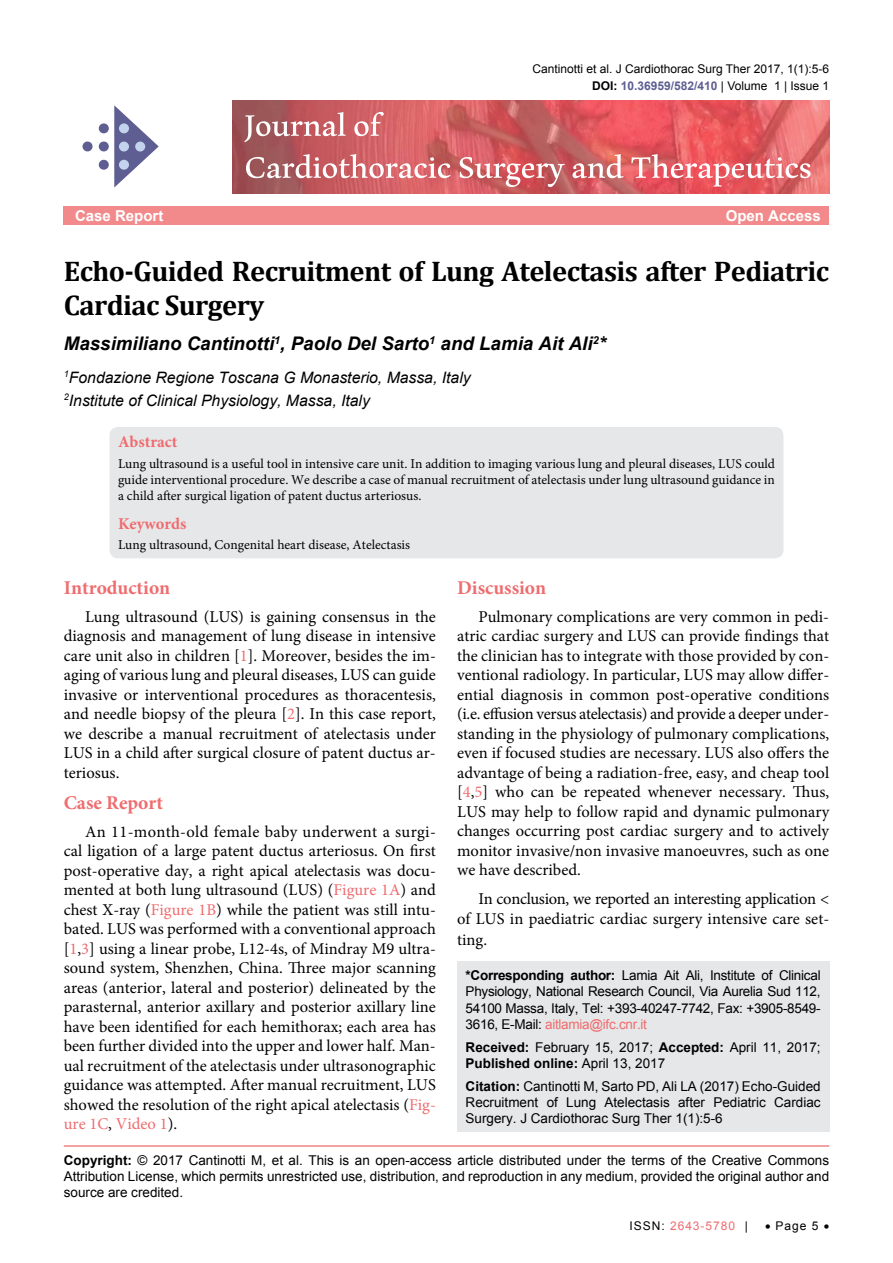
<style>
.page{position:relative;width:893px;height:1263px;background:#fff}
.page>*{position:absolute;margin:0;border:0;box-sizing:border-box;transform-origin:0 0}
.t1{font:52.5px/42px "Aldhabi";color:#fff}
.t2{font:700 28.5px/34.2px "Cambria";letter-spacing:-.02em;color:#000}
.t3{font:700 19.5px "Minion Pro";color:#ef6c6f}
.t4{font:italic 700 18.75px "Arial";color:#000}
.t5{font:16.5px/19.5px "Minion Pro";color:#000;text-align:justify}
.t6{font:700 16.5px "Minion Pro";color:#ef6c6f}
.t7{font:italic 15.75px/23.1px "Arial";color:#000}
.t8{font:700 15px "Arial";color:#fff}
.t9{font:13.5px/16.2px "Arial";color:#000;text-align:justify}
.t10{font:13.5px/16.2px "Minion Pro";color:#000;text-align:justify}
.t11{font:12px "Arial";color:#000}
.t12{font:700 12px "Arial";color:#5e5f93}
.t13{font:12px "Arial";letter-spacing:.08em;color:#ef6c6f}
.s1{color:#000}
.s2{font-weight:400;color:#000}
.s3{color:#ef6c6f}
.s4{font-weight:700}
</style>
<div class="page">
<div style="left:457px;top:962px;width:372px;height:170px;background:#e6e7e8"></div>
<hr style="left:64px;top:1145px;width:765px;height:2px;background:#ef6c6f">
<div style="left:64px;top:207px;width:765px;height:18px;background:#f2898b"></div>
<img style="left:233px;top:100px;width:596px;height:93px">
<svg style="left:114px;top:105px;width:45px;height:83px"></svg>
<div style="left:99px;top:123px;width:10px;height:10px;background:#5e5e92;border-radius:50%"></div>
<div style="left:83px;top:141px;width:10px;height:10px;background:#5e5e92;border-radius:50%"></div>
<div style="left:99px;top:141px;width:10px;height:10px;background:#5e5e92;border-radius:50%"></div>
<div style="left:119px;top:142px;width:10px;height:9px;background:#c3d3ee;border-radius:50%"></div>
<div style="left:135px;top:142px;width:10px;height:9px;background:#c3d3ee;border-radius:50%"></div>
<div style="left:119px;top:160px;width:10px;height:10px;background:#c3d3ee;border-radius:50%"></div>
<div style="left:119px;top:123px;width:10px;height:10px;background:#c3d3ee;border-radius:50%"></div>
<div style="left:99px;top:160px;width:10px;height:10px;background:#5e5e92;border-radius:50%"></div>
<div style="left:109px;top:427px;width:674px;height:131px;background:#e6e7e8;border-radius:9px"></div>
<p class="t11" style="left:533px;top:60px;width:298px">Cantinotti et al. J Cardiothorac Surg Ther 2017, 1(1):5-6</p>
<p class="t12" style="left:592px;top:78px;width:239px"><span class="s1">DOI:</span> 10.36959/582/410 <span class="s2">| Volume 1 | Issue 1</span></p>
<h1 class="t1" style="left:244px;top:100px;width:569px">Journal of<br>Cardiothoracic Surgery and Therapeutics</h1>
<p class="t8" style="left:75px;top:206px;width:90px">Case Report</p>
<p class="t8" style="left:726px;top:206px;width:97px">Open Access</p>
<h2 class="t2" style="left:64px;top:253px;width:767px">Echo-Guided Recruitment of Lung Atelectasis after Pediatric<br>Cardiac Surgery</h2>
<p class="t4" style="left:64px;top:331px;width:544px">Massimiliano Cantinotti<sup>1</sup>, Paolo Del Sarto<sup>1</sup> and Lamia Ait Ali<sup>2</sup>*</p>
<p class="t7" style="left:64px;top:366px;width:408px"><sup>1</sup>Fondazione Regione Toscana G Monasterio, Massa, Italy<br><sup>2</sup>Institute of Clinical Physiology, Massa, Italy</p>
<p class="t6" style="left:118px;top:431px;width:61px">Abstract</p>
<p class="t10" style="left:118px;top:456px;width:658px">Lung ultrasound is a useful tool in intensive care unit. In addition to imaging various lung and pleural diseases, LUS could guide interventional procedure. We describe a case of manual recruitment of atelectasis under lung ultrasound guidance in a child after surgical ligation of patent ductus arteriosus.</p>
<p class="t6" style="left:118px;top:512px;width:70px">Keywords</p>
<p class="t10" style="left:118px;top:537px;width:294px">Lung ultrasound, Congenital heart disease, Atelectasis</p>
<p class="t3" style="left:64px;top:574px;width:108px">Introduction</p>
<p class="t5" style="left:64px;top:607px;width:374px;text-indent:21px">Lung ultrasound (LUS) is gaining consensus in the diagnosis and management of lung disease in intensive care unit also in children [<span class="s3">1</span>]. Moreover, besides the im&shy;aging of various lung and pleural diseases, LUS can guide invasive or interventional procedures as thoracentesis, and needle biopsy of the pleura [<span class="s3">2</span>]. In this case report, we describe a manual recruitment of atelectasis under LUS in a child after surgical closure of patent ductus ar&shy;teriosus.</p>
<p class="t3" style="left:64px;top:789px;width:101px">Case Report</p>
<p class="t5" style="left:64px;top:822px;width:374px;text-indent:21px">An 11-month-old female baby underwent a surgi&shy;cal ligation of a large patent ductus arteriosus. On first post-operative day, a right apical atelectasis was docu&shy;mented at both lung ultrasound (LUS) (<span class="s3">Figure 1A</span>) and chest X-ray (<span class="s3">Figure 1B</span>) while the patient was still intu&shy;bated. LUS was performed with a conventional approach [<span class="s3">1</span>,<span class="s3">3</span>] using a linear probe, L12-4s, of Mindray M9 ultra&shy;sound system, Shenzhen, China. Three major scanning areas (anterior, lateral and posterior) delineated by the parasternal, anterior axillary and posterior axillary line have been identified for each hemithorax; each area has been further divided into the upper and lower half. Man&shy;ual recruitment of the atelectasis under ultrasonographic guidance was attempted. After manual recruitment, LUS showed the resolution of the right apical atelectasis (<span class="s3">Fig&shy;ure 1C</span>, <span class="s3">Video 1</span>).</p>
<p class="t3" style="left:457px;top:574px;width:91px">Discussion</p>
<p class="t5" style="left:457px;top:607px;width:374px;text-indent:21px">Pulmonary complications are very common in pedi&shy;atric cardiac surgery and LUS can provide findings that the clinician has to integrate with those provided by con&shy;ventional radiology. In particular, LUS may allow differ&shy;ential diagnosis in common post-operative conditions (i.e. effusion versus atelectasis) and provide a deeper under&shy;standing in the physiology of pulmonary complications, even if focused studies are necessary. LUS also offers the advantage of being a radiation-free, easy, and cheap tool [<span class="s3">4</span>,<span class="s3">5</span>] who can be repeated whenever necessary. Thus, LUS may help to follow rapid and dynamic pulmonary changes occurring post cardiac surgery and to actively monitor invasive/non invasive manoeuvres, such as one we have described.</p>
<p class="t5" style="left:457px;top:889px;width:374px;line-height:20.2px;text-indent:21px">In conclusion, we reported an interesting application &lt; of LUS in paediatric cardiac surgery intensive care set&shy;ting.</p>
<p class="t9" style="left:466px;top:967px;width:357px"><span class="s4">*Corresponding author:</span> Lamia Ait Ali, Institute of Clinical Physiology, National Research Council, Via Aurelia Sud 112, 54100 Massa, Italy, Tel: +393-40247-7742, Fax: +3905-8549- 3616, E-Mail: <span class="s3">aitlamia@ifc.cnr.it</span></p>
<p class="t9" style="left:466px;top:1039px;width:357px"><span class="s4">Received:</span> February 15, 2017; <span class="s4">Accepted:</span> April 11, 2017;<br><span class="s4">Published online:</span> April 13, 2017</p>
<p class="t9" style="left:466px;top:1078px;width:357px"><span class="s4">Citation:</span> Cantinotti M, Sarto PD, Ali LA (2017) Echo-Guided Recruitment of Lung Atelectasis after Pediatric Cardiac Surgery. J Cardiothorac Surg Ther 1(1):5-6</p>
<p class="t9" style="left:64px;top:1152px;width:767px"><span class="s4">Copyright:</span> © 2017 Cantinotti M, et al. This is an open-access article distributed under the terms of the Creative Commons Attribution License, which permits unrestricted use, distribution, and reproduction in any medium, provided the original author and source are credited.</p>
<p class="t13" style="left:630px;top:1217px;width:120px"><span class="s1">ISSN:</span> 2643-5780 <span class="s1">|</span></p>
<p class="t11" style="left:765px;top:1218px;width:66px">• Page 5 •</p>
</div>
